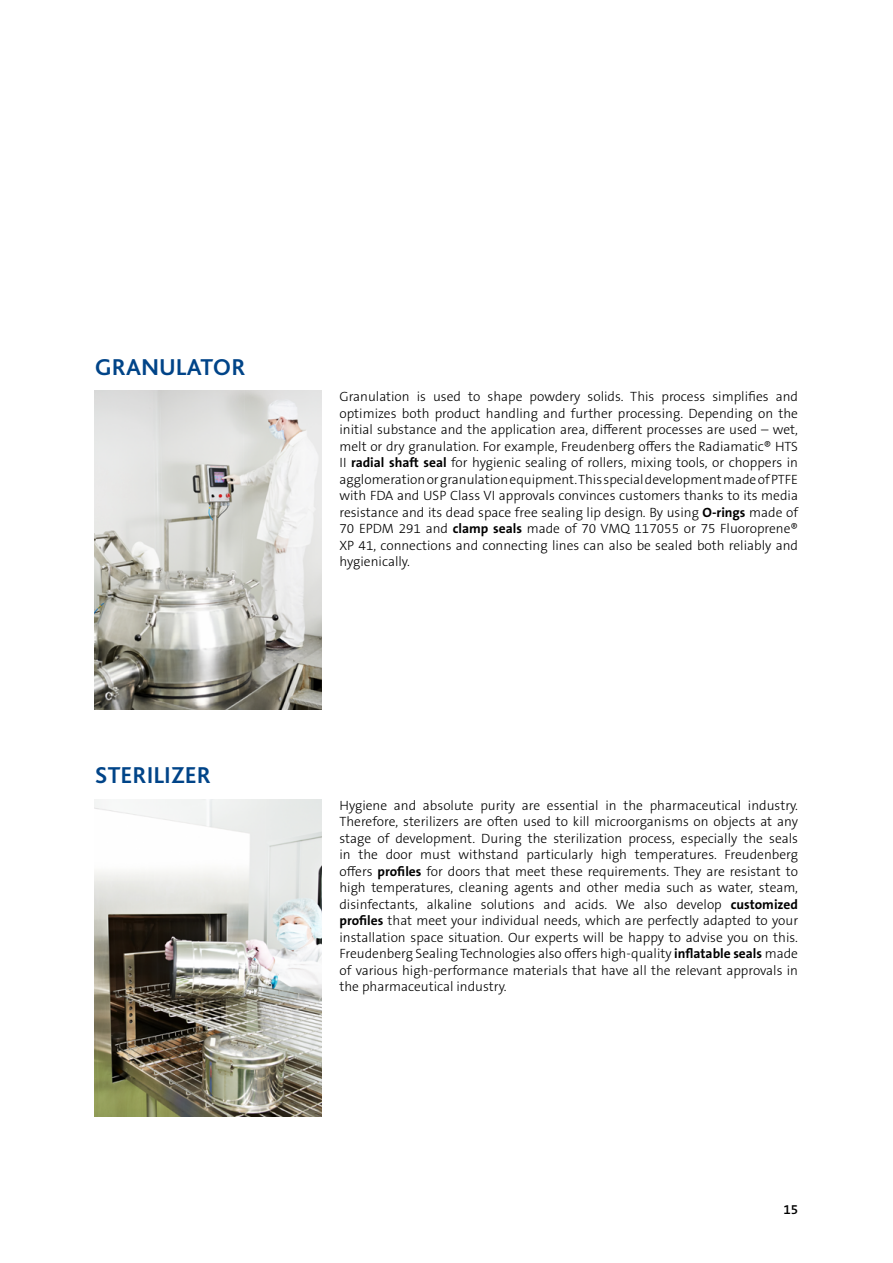
<style>
.page{position:relative;width:893px;height:1263px;background:#fff}
.page>*{position:absolute;margin:0;border:0;box-sizing:border-box;transform-origin:0 0}
.t1{font:700 24px "Bliss 2";color:#048}
.t2{font:300 13.5px/16.5px "The Sans B W3";color:#000;text-align:justify}
.t3{font:600 13.5px "The Sans B W6";color:#000}
.s1{font-family:"The Sans B W7";font-weight:700}
</style>
<div class="page">
<img style="left:95px;top:391px;width:226px;height:318px">
<img style="left:95px;top:800px;width:226px;height:317px">
<h1 class="t1" style="left:95px;top:353px;width:152px">GRANULATOR</h1>
<h1 class="t1" style="left:95px;top:760px;width:117px">STERILIZER</h1>
<p class="t2" style="left:339px;top:388px;width:460px">Granulation is used to shape powdery solids. This process simplifies and optimizes both product handling and further processing. Depending on the initial substance and the application area, different processes are used – wet, melt or dry granulation. For example, Freudenberg offers the Radiamatic® HTS II <span class="s1">radial shaft seal</span> for hygienic sealing of rollers, mixing tools, or choppers in agglomeration or granulation equipment. This special development made of PTFE with FDA and USP Class VI approvals convinces customers thanks to its media resistance and its dead space free sealing lip design. By using <span class="s1">O-rings</span> made of 70 EPDM 291 and <span class="s1">clamp seals</span> made of 70 VMQ 117055 or 75 Fluoroprene® XP 41, connections and connecting lines can also be sealed both reliably and hygienically.</p>
<p class="t2" style="left:339px;top:797px;width:460px">Hygiene and absolute purity are essential in the pharmaceutical industry.<br>Therefore, sterilizers are often used to kill microorganisms on objects at any stage of development. During the sterilization process, especially the seals in the door must withstand particularly high temperatures. Freudenberg offers <span class="s1">profiles</span> for doors that meet these requirements. They are resistant to high temperatures, cleaning agents and other media such as water, steam, disinfectants, alkaline solutions and acids. We also develop <span class="s1">customized profiles</span> that meet your individual needs, which are perfectly adapted to your installation space situation. Our experts will be happy to advise you on this.<br>Freudenberg Sealing Technologies also offers high-quality <span class="s1">inflatable seals</span> made of various high-performance materials that have all the relevant approvals in the pharmaceutical industry.</p>
<p class="t3" style="left:783px;top:1200px;width:16px">15</p>
</div>
